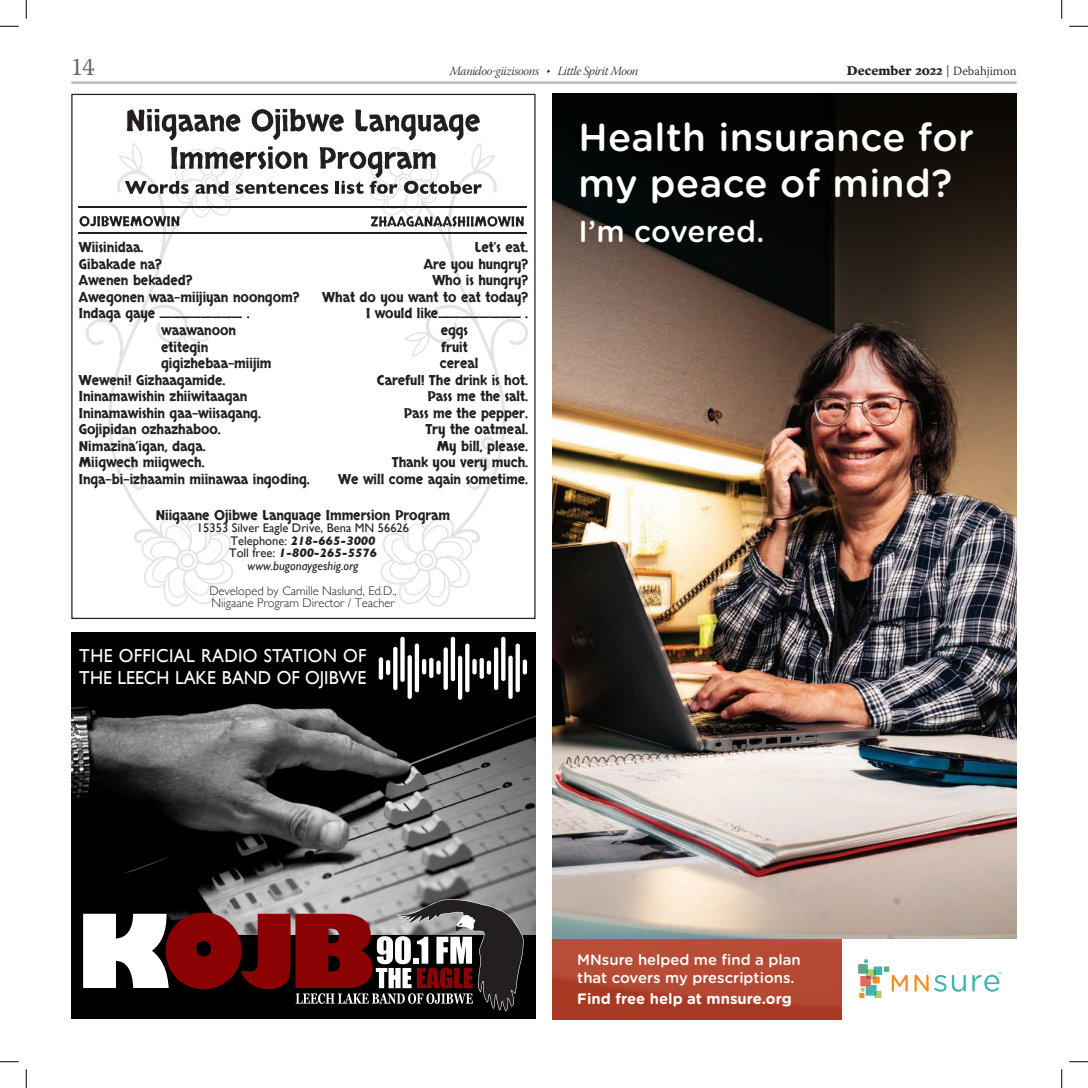
<style>
.page{position:relative;width:1088px;height:1088px;background:#fff}
.page>*{position:absolute;margin:0;border:0;box-sizing:border-box;transform-origin:0 0}
.t1{font:500 39px/45.4px "Gotham Rounded";letter-spacing:.01em;color:#fff}
.t2{font:500 30.25px "Gotham Rounded";letter-spacing:-.005em;color:#fff}
.t3{font:25px "Warnock Pro";color:#636366;scale:.95 1}
.Main_Text{font:18.75px "Gill Sans";letter-spacing:.01em;color:#fff;scale:.95 1}
.t4{font:500 15.12px/18.1px "Gotham Rounded";color:#fff}
.t5{font:700 15.12px "Gotham Rounded";color:#fff}
.t6{font:13.75px "Skranji";color:#231f20}
.t7{font:12.5px/12.5px "Gill Sans";color:#231f20;text-align:center}
.t8{font:300 12.5px/12.5px "Gill Sans";color:#231f20}
.t9{font:12.5px "Warnock Pro Light It Subh";letter-spacing:-.025em;color:#231f20}
.t10{font:700 12.5px "Poynter Text";color:#231f20}
.s1{font-family:"Warnock Pro";font-weight:300}
.s2{font-weight:700;font-style:italic}
.s3{font-style:italic}
</style>
<div class="page">
<hr style="left:71px;top:81px;width:945px;height:3px;background:#bcbdc0">
<img style="left:552px;top:435px;width:464px;height:504px">
<div style="left:552px;top:939px;width:464px;height:80px;background:linear-gradient(to bottom,#bc533c,#a83a23)"></div>
<div style="left:841px;top:939px;width:175px;height:80px;background:#fff"></div>
<svg style="left:858px;top:959px;width:49px;height:39px"></svg>
<svg style="left:914px;top:974px;width:14px;height:17px"></svg>
<svg style="left:934px;top:974px;width:31px;height:17px"></svg>
<svg style="left:972px;top:972px;width:29px;height:19px"></svg>
<svg style="left:552px;top:94px;width:464px;height:341px;background:#40332a"></svg>
<svg style="left:369px;top:143px;width:159px;height:463px"></svg>
<svg style="left:468px;top:476px;width:14px;height:14px"></svg>
<svg style="left:476px;top:436px;width:20px;height:34px"></svg>
<svg style="left:85px;top:143px;width:160px;height:463px"></svg>
<svg style="left:132px;top:476px;width:14px;height:14px"></svg>
<svg style="left:118px;top:436px;width:20px;height:34px"></svg>
<svg style="left:127px;top:109px;width:113px;height:31px"></svg>
<svg style="left:252px;top:109px;width:92px;height:31px"></svg>
<svg style="left:355px;top:110px;width:125px;height:30px"></svg>
<svg style="left:125px;top:146px;width:357px;height:48px"></svg>
<svg style="left:79px;top:216px;width:100px;height:10px"></svg>
<svg style="left:371px;top:216px;width:153px;height:11px"></svg>
<hr style="left:79px;top:233px;width:448px;height:1px;background:#231f20">
<hr style="left:79px;top:206px;width:448px;height:2px;background:#231f20">
<div style="left:71px;top:931px;width:464px;height:88px;background:#000"></div>
<img style="left:71px;top:696px;width:464px;height:238px">
<div style="left:71px;top:631px;width:464px;height:65px;background:#000"></div>
<svg style="left:393px;top:647px;width:4px;height:43px"></svg>
<hr style="left:386px;top:660px;width:4px;height:15px;background:#fff;border-radius:2px">
<hr style="left:379px;top:657px;width:4px;height:22px;background:#fff;border-radius:2px">
<div style="left:400px;top:636px;width:5px;height:46px;background:#fff;border-radius:2px"></div>
<div style="left:407px;top:655px;width:5px;height:44px;background:#fff;border-radius:2px"></div>
<hr style="left:415px;top:643px;width:4px;height:49px;background:#fff;border-radius:2px">
<hr style="left:422px;top:659px;width:4px;height:15px;background:#fff;border-radius:2px">
<svg style="left:429px;top:658px;width:4px;height:20px"></svg>
<svg style="left:436px;top:660px;width:4px;height:14px"></svg>
<div style="left:443px;top:647px;width:5px;height:43px;background:#fff;border-radius:2px"></div>
<hr style="left:451px;top:636px;width:4px;height:45px;background:#fff;border-radius:2px">
<hr style="left:458px;top:655px;width:4px;height:45px;background:#fff;border-radius:2px">
<svg style="left:465px;top:643px;width:4px;height:49px"></svg>
<svg style="left:472px;top:659px;width:4px;height:15px"></svg>
<div style="left:479px;top:658px;width:5px;height:21px;background:#fff;border-radius:2px"></div>
<hr style="left:487px;top:660px;width:4px;height:14px;background:#fff;border-radius:2px">
<hr style="left:494px;top:647px;width:4px;height:43px;background:#fff;border-radius:2px">
<svg style="left:501px;top:636px;width:4px;height:45px"></svg>
<svg style="left:508px;top:655px;width:4px;height:44px"></svg>
<div style="left:515px;top:643px;width:5px;height:49px;background:#fff;border-radius:2px"></div>
<hr style="left:523px;top:659px;width:4px;height:15px;background:#fff;border-radius:2px">
<svg style="left:83px;top:899px;width:441px;height:112px"></svg>
<svg style="left:0;top:25px;width:19px;height:2px"></svg>
<svg style="left:1069px;top:25px;width:19px;height:2px"></svg>
<svg style="left:0;top:1061px;width:19px;height:1px"></svg>
<svg style="left:1069px;top:1061px;width:19px;height:1px"></svg>
<svg style="left:25px;top:0;width:2px;height:19px"></svg>
<svg style="left:25px;top:1069px;width:2px;height:19px"></svg>
<svg style="left:1061px;top:0;width:1px;height:19px"></svg>
<svg style="left:1061px;top:1069px;width:1px;height:19px"></svg>
<h3 class="t3" style="left:71px;top:52px;width:26px">14</h3>
<p class="t9" style="left:450px;top:64px;width:190px">Manidoo-giizisoons • Little Spirit Moon</p>
<p class="t10" style="left:847px;top:65px;width:171px">December 2022 <span class="s1">| Debahjimon</span></p>
<p class="t6" style="left:79px;top:239px;width:66px">Wiisinidaa.</p>
<p class="t6" style="left:79px;top:255px;width:84px">Gibakade na?</p>
<p class="t6" style="left:79px;top:272px;width:115px">Awenen bekaded?</p>
<p class="t6" style="left:79px;top:288px;width:222px">Awegonen waa-miijiyan noongom?</p>
<p class="t6" style="left:79px;top:305px;width:172px">Indaga gaye ________ .</p>
<p class="t6" style="left:161px;top:321px;width:76px">waawanoon</p>
<p class="t6" style="left:161px;top:338px;width:49px">etitegin</p>
<p class="t6" style="left:161px;top:354px;width:112px">gigizhebaa-miijim</p>
<p class="t6" style="left:79px;top:371px;width:148px">Weweni! Gizhaagamide.</p>
<p class="t6" style="left:79px;top:387px;width:170px">Ininamawishin zhiiwitaagan</p>
<p class="t6" style="left:79px;top:404px;width:184px">Ininamawishin gaa-wiisagang.</p>
<p class="t6" style="left:79px;top:420px;width:143px">Gojipidan ozhazhaboo.</p>
<p class="t6" style="left:79px;top:437px;width:128px">Nimazina’igan, daga.</p>
<p class="t6" style="left:79px;top:453px;width:127px">Miigwech miigwech.</p>
<p class="t6" style="left:79px;top:470px;width:232px">Inga-bi-izhaamin miinawaa ingoding.</p>
<p class="t6" style="left:475px;top:239px;width:55px">Let’s eat.</p>
<p class="t6" style="left:424px;top:255px;width:106px">Are you hungry?</p>
<p class="t6" style="left:432px;top:272px;width:97px">Who is hungry?</p>
<p class="t6" style="left:322px;top:288px;width:207px">What do you want to eat today?</p>
<p class="t6" style="left:366px;top:305px;width:163px">I would like________ .</p>
<p class="t6" style="left:441px;top:321px;width:29px">eggs</p>
<p class="t6" style="left:441px;top:338px;width:28px">fruit</p>
<p class="t6" style="left:440px;top:354px;width:40px">cereal</p>
<p class="t6" style="left:377px;top:371px;width:153px">Careful! The drink is hot.</p>
<p class="t6" style="left:427px;top:387px;width:102px">Pass me the salt.</p>
<p class="t6" style="left:404px;top:404px;width:126px">Pass me the pepper.</p>
<p class="t6" style="left:425px;top:420px;width:104px">Try the oatmeal.</p>
<p class="t6" style="left:437px;top:437px;width:93px">My bill, please.</p>
<p class="t6" style="left:392px;top:453px;width:138px">Thank you very much.</p>
<p class="t6" style="left:338px;top:470px;width:191px">We will come again sometime.</p>
<p class="t6" style="left:156px;top:506px;width:296px">Niigaane Ojibwe Language Immersion Program</p>
<p class="t7" style="left:197px;top:521px;width:214px">15353 Silver Eagle Drive, Bena MN 56626<br>Telephone: <span class="s2">218-665-3000<br></span>Toll free: <span class="s2">1-800-265-5576 </span><span class="s3">www.bugonaygeshig.org</span></p>
<p class="t8" style="left:209px;top:584px;width:189px">Developed by Camille Naslund, Ed.D.,<br>Niigaane Program Director / Teacher</p>
<p class="Main_Text" style="left:79px;top:645px;width:304px">THE OFFICIAL RADIO STATION OF</p>
<p class="Main_Text" style="left:79px;top:666px;width:303px">THE LEECH LAKE BAND OF OJIBWE</p>
<p class="t1" style="left:578px;top:113px;width:397px">Health insurance for my peace of mind?</p>
<p class="t2" style="left:578px;top:209px;width:188px">I’m covered.</p>
<p class="t4" style="left:577px;top:949px;width:225px">MNsure helped me find a plan that covers my prescriptions.</p>
<p class="t5" style="left:577px;top:987px;width:216px">Find free help at mnsure.org</p>
</div>
